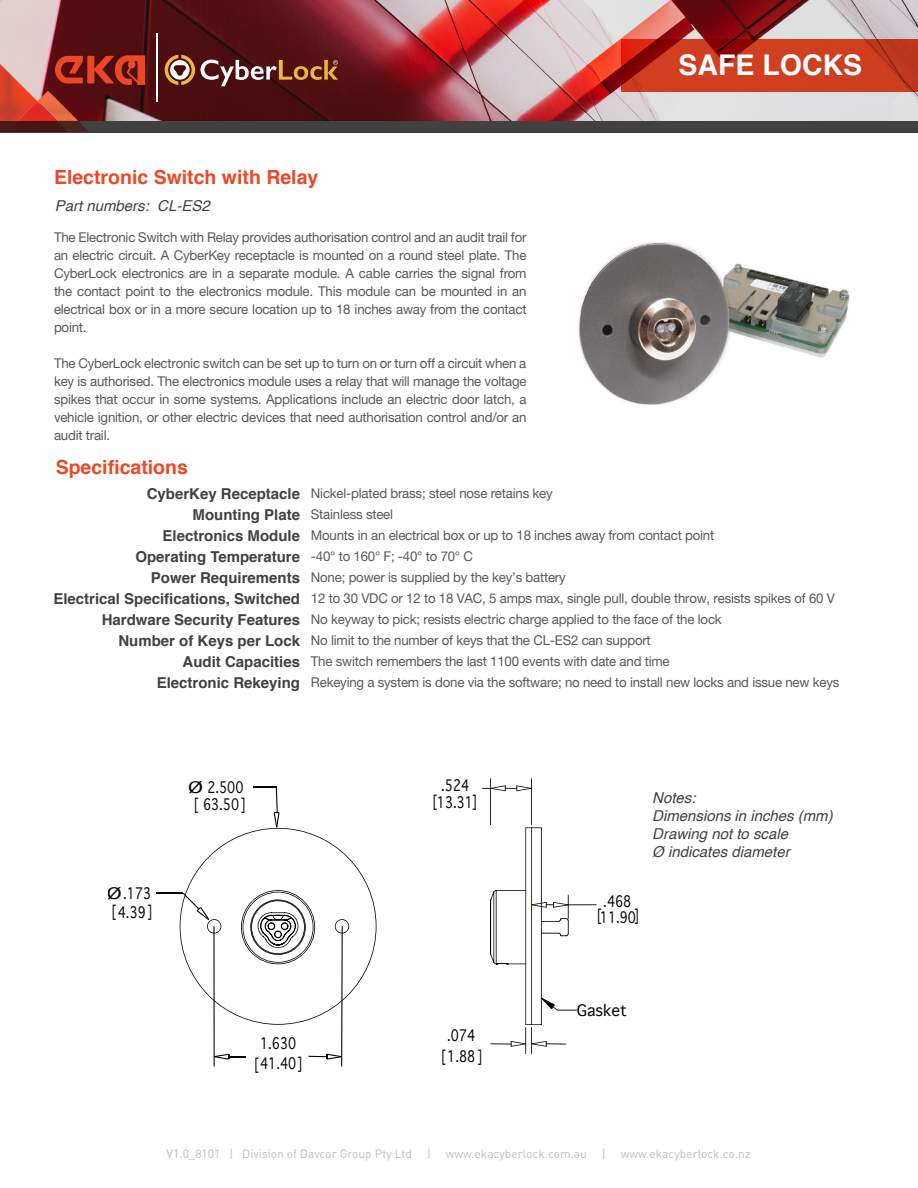
<style>
.page{position:relative;width:918px;height:1188px;background:#fff}
.page>*{position:absolute;margin:0;border:0;box-sizing:border-box;transform-origin:0 0}
.t1{font:700 28.5px "Helvetica";color:#fff}
.t2{font:700 19.5px "Helvetica";color:#ed4825}
.t3{font:15.15px "Geneva";color:#040503;scale:.8 1}
.t4{font:15.15px/17.2px "Geneva";color:#040503;text-align:center;scale:1.33 1}
.t5{font:15.15px "Geneva";color:#040503}
.t6{font:700 15px "Helvetica";color:#414141}
.t7{font:italic 15px "Helvetica";color:#414141}
.t8{font:13.5px/18px "Helvetica Neue";letter-spacing:-.015em;color:#57585a;text-align:justify}
.t9{font:12px "DIN";color:#bcbdc0}
</style>
<div class="page">
<img style="left:0;top:0;width:918px;height:121px">
<div style="left:0;top:121px;width:918px;height:11px;background:#414142"></div>
<img style="left:0;top:64px;width:37px;height:57px">
<img style="left:37px;top:91px;width:41px;height:30px">
<img style="left:18px;top:101px;width:39px;height:20px">
<svg style="left:0;top:121px;width:89px;height:11px"></svg>
<svg style="left:621px;top:39px;width:297px;height:53px;background:#c5361b"></svg>
<svg style="left:165px;top:55px;width:173px;height:31px;background:#7b4738"></svg>
<hr style="left:156px;top:33px;width:1px;height:69px;background:#fff">
<svg style="left:55px;top:55px;width:90px;height:30px;background:#a62d1b"></svg>
<hr style="left:566px;top:904px;width:31px;height:1px;background:#040503">
<hr style="left:490px;top:778px;width:1px;height:47px;background:#040503">
<hr style="left:531px;top:778px;width:1px;height:47px;background:#040503">
<hr style="left:490px;top:788px;width:16px;height:3px;background:#040503">
<svg style="left:490px;top:785px;width:16px;height:4px"></svg>
<svg style="left:516px;top:785px;width:16px;height:4px"></svg>
<svg style="left:505px;top:785px;width:12px;height:6px"></svg>
<hr style="left:516px;top:788px;width:16px;height:3px;background:#040503">
<hr style="left:511px;top:1041px;width:15px;height:3px;background:#040503">
<svg style="left:490px;top:1041px;width:22px;height:6px"></svg>
<svg style="left:511px;top:1043px;width:15px;height:4px"></svg>
<svg style="left:525px;top:1024px;width:41px;height:30px"></svg>
<hr style="left:525px;top:827px;width:1px;height:198px;background:#040503">
<hr style="left:531px;top:827px;width:1px;height:198px;background:#040503">
<hr style="left:541px;top:827px;width:1px;height:198px;background:#040503">
<svg style="left:490px;top:827px;width:106px;height:184px"></svg>
<svg style="left:156px;top:786px;width:221px;height:280px"></svg>
<img style="left:578px;top:243px;width:272px;height:162px">
<p class="t2" style="left:54px;top:162px;width:266px">Electronic Switch with Relay</p>
<p class="t7" style="left:55px;top:194px;width:157px">Part numbers: CL-ES2</p>
<p class="t8" style="left:54px;top:228px;width:474px">The Electronic Switch with Relay provides authorisation control and an audit trail for</p>
<p class="t8" style="left:54px;top:246px;width:474px">an electric circuit. A CyberKey receptacle is mounted on a round steel plate. The CyberLock electronics are in a separate module. A cable carries the signal from the contact point to the electronics module. This module can be mounted in an electrical box or in a more secure location up to 18 inches away from the contact point.</p>
<p class="t8" style="left:54px;top:354px;width:474px">The CyberLock electronic switch can be set up to turn on or turn off a circuit when a key is authorised. The electronics module uses a relay that will manage the voltage spikes that occur in some systems. Applications include an electric door latch, a vehicle ignition, or other electric devices that need authorisation control and/or an audit trail.</p>
<p class="t1" style="left:679px;top:42px;width:185px">SAFE LOCKS</p>
<p class="t2" style="left:56px;top:451px;width:134px">Specifications</p>
<p class="t6" style="left:147px;top:482px;width:155px">CyberKey Receptacle</p>
<p class="t6" style="left:193px;top:503px;width:109px">Mounting Plate</p>
<p class="t6" style="left:163px;top:524px;width:139px">Electronics Module</p>
<p class="t6" style="left:135px;top:545px;width:166px">Operating Temperature</p>
<p class="t6" style="left:151px;top:566px;width:151px">Power Requirements</p>
<p class="t6" style="left:53px;top:587px;width:248px">Electrical Specifications, Switched</p>
<p class="t6" style="left:102px;top:608px;width:200px">Hardware Security Features</p>
<p class="t6" style="left:118px;top:629px;width:183px">Number of Keys per Lock</p>
<p class="t6" style="left:183px;top:650px;width:119px">Audit Capacities</p>
<p class="t6" style="left:157px;top:671px;width:145px">Electronic Rekeying</p>
<p class="t8" style="left:311px;top:484px;width:243px">Nickel-plated brass; steel nose retains key</p>
<p class="t8" style="left:311px;top:505px;width:84px">Stainless steel</p>
<p class="t8" style="left:311px;top:526px;width:405px">Mounts in an electrical box or up to 18 inches away from contact point</p>
<p class="t8" style="left:311px;top:547px;width:164px">-40° to 160° F; -40° to 70° C</p>
<p class="t8" style="left:311px;top:568px;width:256px">None; power is supplied by the key’s battery</p>
<p class="t8" style="left:311px;top:589px;width:525px">12 to 30 VDC or 12 to 18 VAC, 5 amps max, single pull, double throw, resists spikes of 60 V</p>
<p class="t8" style="left:311px;top:610px;width:412px">No keyway to pick; resists electric charge applied to the face of the lock</p>
<p class="t8" style="left:311px;top:631px;width:341px">No limit to the number of keys that the CL-ES2 can support</p>
<p class="t8" style="left:311px;top:652px;width:360px">The switch remembers the last 1100 events with date and time</p>
<p class="t8" style="left:311px;top:673px;width:530px">Rekeying a system is done via the software; no need to install new locks and issue new keys</p>
<p class="t4" style="left:107px;top:885px;width:36px;line-height:18.3px;text-align:left">Ø.173 [4.39]</p>
<p class="t4" style="left:188px;top:779px;width:45px">Ø 2.500 [ 63.50]</p>
<p class="t3" style="left:260px;top:1035px;width:47px">1.630</p>
<p class="t3" style="left:254px;top:1055px;width:62px">[41.40]</p>
<p class="t3" style="left:441px;top:777px;width:37px">.524</p>
<p class="t3" style="left:433px;top:794px;width:57px">[13.31]</p>
<p class="t3" style="left:447px;top:1026px;width:37px">.074</p>
<p class="t3" style="left:441px;top:1048px;width:53px">[1.88]</p>
<p class="t7" style="left:652px;top:786px;width:45px">Notes:</p>
<p class="t7" style="left:652px;top:804px;width:182px">Dimensions in inches (mm)</p>
<p class="t7" style="left:652px;top:822px;width:137px">Drawing not to scale</p>
<p class="t7" style="left:652px;top:840px;width:139px">Ø indicates diameter</p>
<p class="t3" style="left:603px;top:893px;width:37px">.468</p>
<p class="t3" style="left:597px;top:907px;width:8px">[</p>
<p class="t3" style="left:634px;top:907px;width:8px">]</p>
<p class="t3" style="left:600px;top:909px;width:47px">11.90</p>
<p class="t5" style="left:577px;top:1002px;width:52px">Gasket</p>
<p class="t9" style="left:167px;top:1146px;width:585px">V1.0_8101 | Division of Davcor Group Pty Ltd | www.ekacyberlock.com.au | www.ekacyberlock.co.nz</p>
</div>
